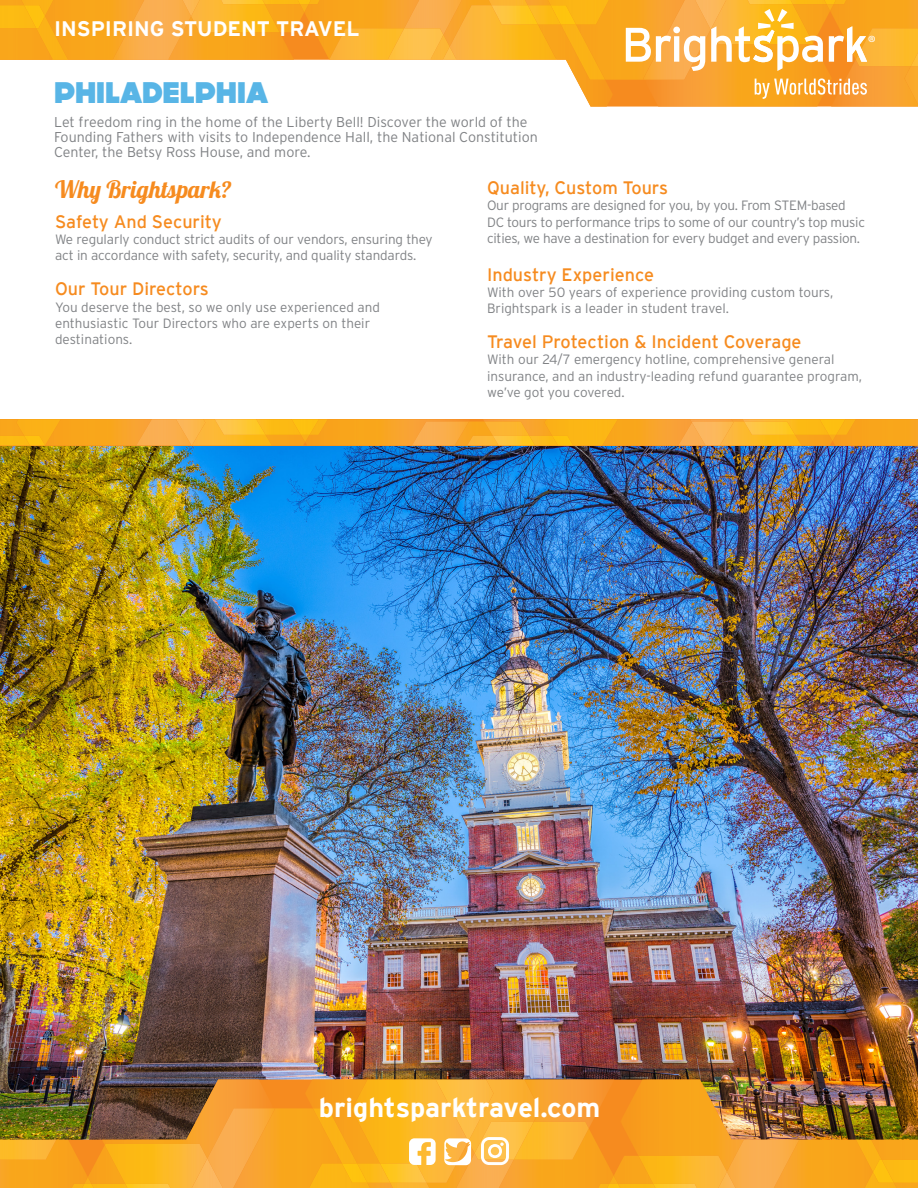
<style>
.page{position:relative;width:918px;height:1188px;background:#fff}
.page>*{position:absolute;margin:0;border:0;box-sizing:border-box;transform-origin:0 0}
.t1{font:800 30px "DOCK11";color:#58b5e6}
.t2{font:700 27px "Interstate";color:#fff}
.t3{font:24px "Lobster 1.4";color:#f68b1f}
.t4{font:700 21px "Interstate";color:#fff}
.t5{font:19.35px "Myriad Pro";color:#fff}
.t6{font:18px "Interstate";color:#f68b1f}
.t7{font:300 14.25px/15px "Interstate";color:#808285}
.t8{font:300 13.5px/16.2px "Interstate";letter-spacing:-.01em;color:#808285}
</style>
<div class="page">
<img style="left:0;top:446px;width:918px;height:634px">
<img style="left:0;top:419px;width:16px;height:17px">
<img style="left:61px;top:419px;width:75px;height:26px">
<img style="left:16px;top:419px;width:45px;height:26px">
<img style="left:0;top:436px;width:24px;height:10px">
<img style="left:24px;top:436px;width:21px;height:10px">
<img style="left:136px;top:419px;width:136px;height:27px">
<img style="left:266px;top:435px;width:39px;height:10px">
<img style="left:176px;top:419px;width:29px;height:27px">
<img style="left:305px;top:419px;width:165px;height:26px">
<svg style="left:301px;top:435px;width:9px;height:7px"></svg>
<img style="left:483px;top:419px;width:61px;height:17px">
<img style="left:455px;top:421px;width:38px;height:25px">
<img style="left:412px;top:422px;width:57px;height:24px">
<img style="left:484px;top:421px;width:45px;height:15px">
<img style="left:266px;top:419px;width:26px;height:16px">
<img style="left:215px;top:419px;width:51px;height:16px">
<img style="left:319px;top:419px;width:9px;height:16px">
<img style="left:292px;top:419px;width:27px;height:16px">
<img style="left:618px;top:419px;width:74px;height:26px">
<img style="left:544px;top:419px;width:74px;height:27px">
<img style="left:535px;top:436px;width:17px;height:10px">
<img style="left:467px;top:436px;width:26px;height:9px">
<img style="left:493px;top:436px;width:42px;height:10px">
<img style="left:552px;top:436px;width:21px;height:10px">
<img style="left:678px;top:423px;width:14px;height:22px">
<img style="left:733px;top:419px;width:185px;height:27px">
<img style="left:690px;top:419px;width:43px;height:3px">
<img style="left:720px;top:421px;width:81px;height:25px">
<img style="left:692px;top:421px;width:41px;height:24px">
<svg style="left:829px;top:435px;width:7px;height:6px"></svg>
<img style="left:743px;top:419px;width:77px;height:16px">
<img style="left:744px;top:421px;width:51px;height:14px">
<img style="left:845px;top:419px;width:11px;height:16px">
<img style="left:820px;top:419px;width:25px;height:16px">
<svg style="left:294px;top:32px;width:350px;height:75px"></svg>
<img style="left:0;top:0;width:16px;height:5px">
<div style="left:61px;top:0;width:52px;height:60px;background:#f9a61b"></div>
<img style="left:16px;top:0;width:45px;height:16px">
<img style="left:0;top:28px;width:36px;height:32px">
<img style="left:0;top:5px;width:24px;height:23px">
<img style="left:36px;top:16px;width:32px;height:44px">
<img style="left:24px;top:5px;width:21px;height:23px">
<img style="left:191px;top:32px;width:103px;height:28px">
<img style="left:113px;top:0;width:78px;height:60px">
<img style="left:280px;top:4px;width:24px;height:28px">
<img style="left:191px;top:0;width:89px;height:32px">
<img style="left:175px;top:0;width:30px;height:16px">
<img style="left:304px;top:0;width:100px;height:60px">
<svg style="left:300px;top:4px;width:9px;height:8px"></svg>
<img style="left:329px;top:28px;width:59px;height:32px">
<img style="left:528px;top:0;width:15px;height:5px">
<img style="left:468px;top:0;width:15px;height:5px">
<img style="left:404px;top:0;width:64px;height:35px">
<img style="left:443px;top:35px;width:7px;height:12px">
<img style="left:388px;top:28px;width:55px;height:32px">
<img style="left:483px;top:0;width:45px;height:5px">
<img style="left:265px;top:0;width:26px;height:4px">
<img style="left:214px;top:0;width:51px;height:4px">
<img style="left:318px;top:0;width:9px;height:4px">
<img style="left:291px;top:0;width:27px;height:4px">
<div style="left:613px;top:0;width:30px;height:80px;background:#f9a61b"></div>
<img style="left:543px;top:0;width:73px;height:25px">
<img style="left:538px;top:25px;width:75px;height:82px">
<img style="left:450px;top:5px;width:106px;height:55px">
<img style="left:443px;top:47px;width:14px;height:13px">
<img style="left:492px;top:5px;width:46px;height:20px">
<img style="left:561px;top:25px;width:44px;height:55px">
<img style="left:551px;top:5px;width:25px;height:20px">
<img style="left:644px;top:71px;width:186px;height:36px">
<img style="left:643px;top:0;width:68px;height:80px">
<img style="left:690px;top:0;width:41px;height:29px">
<img style="left:830px;top:0;width:88px;height:107px">
<img style="left:867px;top:28px;width:44px;height:38px">
<img style="left:904px;top:66px;width:14px;height:41px">
<img style="left:911px;top:28px;width:7px;height:38px">
<img style="left:741px;top:0;width:76px;height:4px">
<img style="left:742px;top:0;width:51px;height:4px">
<img style="left:843px;top:0;width:10px;height:4px">
<img style="left:817px;top:0;width:26px;height:4px">
<img style="left:0;top:1080px;width:918px;height:76px">
<img style="left:902px;top:1183px;width:16px;height:5px">
<div style="left:799px;top:1140px;width:58px;height:48px;background:#f9a61b"></div>
<img style="left:857px;top:1172px;width:45px;height:16px">
<img style="left:882px;top:1140px;width:36px;height:20px">
<img style="left:894px;top:1160px;width:24px;height:23px">
<img style="left:856px;top:1140px;width:26px;height:32px">
<img style="left:873px;top:1160px;width:21px;height:23px">
<img style="left:620px;top:1080px;width:124px;height:76px">
<img style="left:727px;top:1140px;width:72px;height:48px">
<img style="left:614px;top:1156px;width:24px;height:28px">
<img style="left:638px;top:1156px;width:89px;height:32px">
<img style="left:713px;top:1172px;width:30px;height:16px">
<img style="left:514px;top:1128px;width:100px;height:60px">
<svg style="left:609px;top:1176px;width:9px;height:8px"></svg>
<img style="left:540px;top:1080px;width:75px;height:48px">
<img style="left:534px;top:1122px;width:55px;height:38px">
<img style="left:375px;top:1183px;width:15px;height:5px">
<img style="left:435px;top:1183px;width:15px;height:5px">
<img style="left:450px;top:1153px;width:64px;height:35px">
<img style="left:471px;top:1080px;width:69px;height:73px">
<img style="left:475px;top:1122px;width:59px;height:38px">
<img style="left:390px;top:1183px;width:45px;height:5px">
<img style="left:627px;top:1184px;width:26px;height:4px">
<img style="left:653px;top:1184px;width:51px;height:4px">
<img style="left:591px;top:1184px;width:9px;height:4px">
<img style="left:600px;top:1184px;width:27px;height:4px">
<div style="left:275px;top:1108px;width:30px;height:80px;background:#f9a61b"></div>
<img style="left:302px;top:1163px;width:73px;height:25px">
<div style="left:305px;top:1080px;width:47px;height:83px;background:#f89f1c"></div>
<img style="left:352px;top:1080px;width:116px;height:103px">
<img style="left:436px;top:1080px;width:58px;height:61px">
<img style="left:380px;top:1163px;width:47px;height:20px">
<img style="left:313px;top:1108px;width:44px;height:55px">
<img style="left:342px;top:1163px;width:25px;height:20px">
<img style="left:102px;top:1080px;width:172px;height:65px">
<img style="left:207px;top:1108px;width:68px;height:80px">
<img style="left:88px;top:1145px;width:17px;height:39px">
<img style="left:105px;top:1144px;width:102px;height:44px">
<img style="left:187px;top:1159px;width:41px;height:29px">
<img style="left:0;top:1140px;width:88px;height:48px">
<svg style="left:84px;top:1177px;width:7px;height:7px"></svg>
<img style="left:0;top:1140px;width:56px;height:20px">
<img style="left:101px;top:1184px;width:76px;height:4px">
<img style="left:125px;top:1184px;width:51px;height:4px">
<img style="left:65px;top:1184px;width:10px;height:4px">
<img style="left:75px;top:1184px;width:26px;height:4px">
<svg style="left:626px;top:27px;width:79px;height:44px"></svg>
<svg style="left:711px;top:4px;width:156px;height:67px"></svg>
<svg style="left:755px;top:78px;width:112px;height:21px;background:#f9b65e"></svg>
<svg style="left:444px;top:1138px;width:27px;height:27px"></svg>
<svg style="left:481px;top:1137px;width:28px;height:28px"></svg>
<svg style="left:409px;top:1138px;width:27px;height:27px"></svg>
<p class="t4" style="left:54px;top:17px;width:307px">INSPIRING STUDENT TRAVEL</p>
<h3 class="t5" style="left:868px;top:30px;width:10px">®</h3>
<p class="t1" style="left:54px;top:79px;width:216px">PHILADELPHIA</p>
<p class="t7" style="left:54px;top:114px;width:485px">Let freedom ring in the home of the Liberty Bell! Discover the world of the<br>Founding Fathers with visits to Independence Hall, the National Constitution<br>Center, the Betsy Ross House, and more.</p>
<p class="t3" style="left:55px;top:174px;width:178px">Why Brightspark?</p>
<p class="t6" style="left:55px;top:211px;width:168px">Safety And Security</p>
<p class="t8" style="left:55px;top:231px;width:379px">We regularly conduct strict audits of our vendors, ensuring they act in accordance with safety, security, and quality standards.</p>
<p class="t6" style="left:55px;top:279px;width:155px">Our Tour Directors</p>
<p class="t8" style="left:55px;top:299px;width:326px">You deserve the best, so we only use experienced and enthusiastic Tour Directors who are experts on their destinations.</p>
<p class="t6" style="left:487px;top:178px;width:183px">Quality, Custom Tours</p>
<p class="t8" style="left:487px;top:198px;width:379px">Our programs are designed for you, by you. From STEM-based<br>DC tours to performance trips to some of our country’s top music cities, we have a destination for every budget and every passion.</p>
<p class="t6" style="left:487px;top:264px;width:169px">Industry Experience</p>
<p class="t8" style="left:487px;top:284px;width:348px">With over 50 years of experience providing custom tours,<br>Brightspark is a leader in student travel.</p>
<p class="t6" style="left:487px;top:332px;width:316px">Travel Protection &amp; Incident Coverage</p>
<p class="t8" style="left:487px;top:351px;width:376px">With our 24/7 emergency hotline, comprehensive general insurance, and an industry-leading refund guarantee program, we’ve got you covered.</p>
<p class="t2" style="left:319px;top:1092px;width:283px">brightsparktravel.com</p>
</div>
